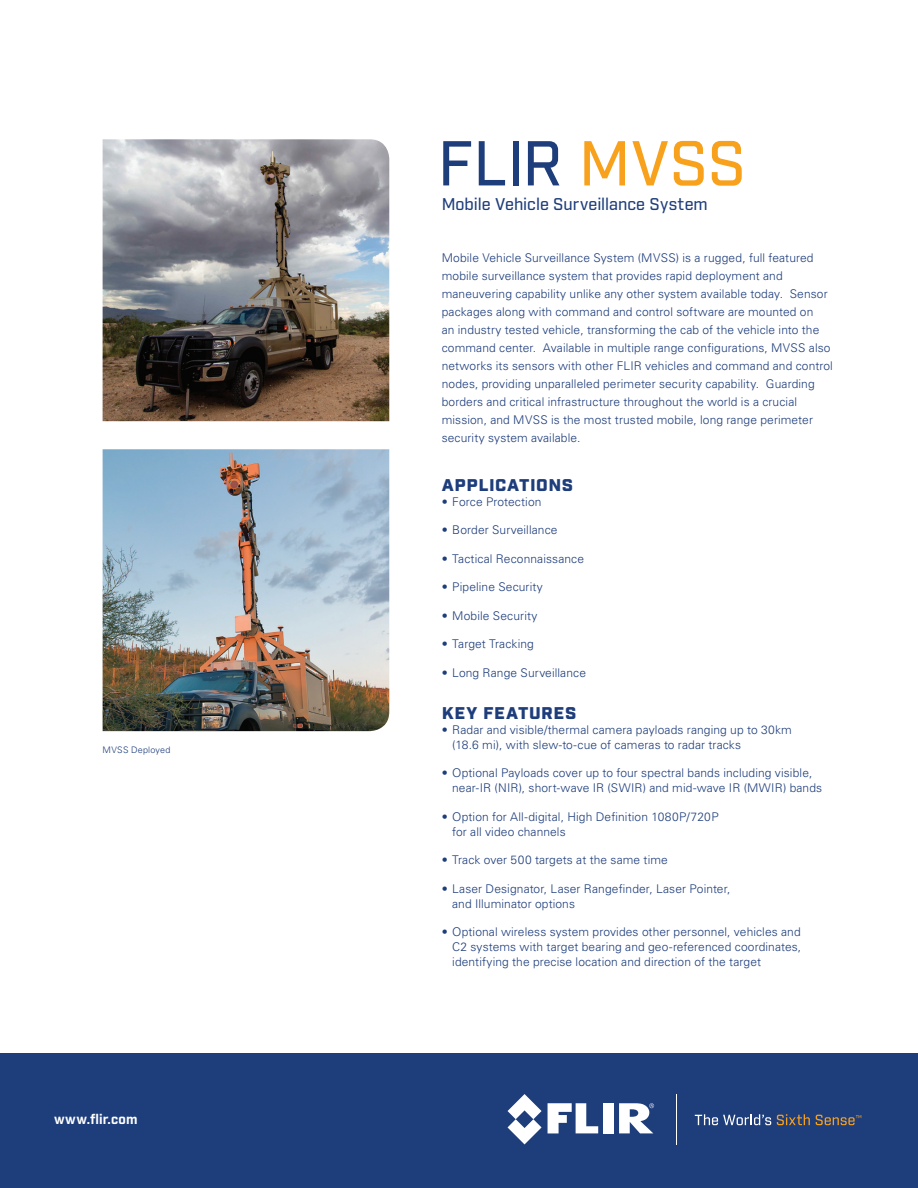
<style>
.page{position:relative;width:918px;height:1188px;background:#fff}
.page>*{position:absolute;margin:0;border:0;box-sizing:border-box;transform-origin:0 0}
.t1{font:500 61.5px "Industry";color:#1e3d7b}
.t2{font:500 16.5px "Industry";color:#1e3d7b}
.t3{font:900 16.5px "Industry";letter-spacing:.035em;color:#1e3d7b;scale:1.1 1}
.t4{font:700 13.5px "Industry";letter-spacing:.015em;color:#fff}
.t5{font:300 12px/18px "Univers LT Std";letter-spacing:.01em;color:#1e3d7b}
.t6{font:300 9px "Univers LT Std";letter-spacing:.025em;color:#1e3d7b}
.s1{color:#f8a11c}
</style>
<div class="page">
<div style="left:0;top:1053px;width:918px;height:135px;background:#1e3d7b"></div>
<svg style="left:548px;top:1103px;width:50px;height:30px"></svg>
<div style="left:603px;top:1103px;width:11px;height:30px;background:#fff"></div>
<svg style="left:508px;top:1094px;width:34px;height:50px"></svg>
<svg style="left:619px;top:1103px;width:35px;height:30px"></svg>
<svg style="left:695px;top:1114px;width:76px;height:11px"></svg>
<svg style="left:777px;top:1114px;width:33px;height:11px"></svg>
<svg style="left:816px;top:1115px;width:45px;height:10px"></svg>
<hr style="left:676px;top:1094px;width:1px;height:50px;background:#fff">
<img style="left:103px;top:139px;width:286px;height:282px">
<img style="left:103px;top:449px;width:286px;height:282px">
<p class="t6" style="left:103px;top:744px;width:69px">MVSS Deployed</p>
<p class="t4" style="left:54px;top:1110px;width:85px">www.flir.com</p>
<h1 class="t1" style="left:438px;top:126px;width:310px">FLIR <span class="s1">MVSS</span></h1>
<h2 class="t2" style="left:442px;top:194px;width:267px">Mobile Vehicle Surveillance System</h2>
<p class="t5" style="left:442px;top:249px;width:393px">Mobile Vehicle Surveillance System (MVSS) is a rugged, full featured mobile surveillance system that provides rapid deployment and maneuvering capability unlike any other system available today. Sensor packages along with command and control software are mounted on<br>an industry tested vehicle, transforming the cab of the vehicle into the command center. Available in multiple range configurations, MVSS also networks its sensors with other FLIR vehicles and command and control nodes, providing unparalleled perimeter security capability. Guarding borders and critical infrastructure throughout the world is a crucial mission, and MVSS is the most trusted mobile, long range perimeter security system available.</p>
<h2 class="t3" style="left:442px;top:475px;width:121px">APPLICATIONS</h2>
<p class="t5" style="left:442px;top:492px;width:101px">• Force Protection</p>
<p class="t5" style="left:442px;top:521px;width:117px">• Border Surveillance</p>
<p class="t5" style="left:442px;top:549px;width:144px">• Tactical Reconnaissance</p>
<p class="t5" style="left:442px;top:578px;width:103px">• Pipeline Security</p>
<p class="t5" style="left:442px;top:606px;width:97px">• Mobile Security</p>
<p class="t5" style="left:442px;top:635px;width:94px">• Target Tracking</p>
<p class="t5" style="left:442px;top:663px;width:146px">• Long Range Surveillance</p>
<h2 class="t3" style="left:442px;top:703px;width:124px">KEY FEATURES</h2>
<p class="t5" style="left:452px;top:722px;width:341px;line-height:15px;text-indent:-10px">• Radar and visible/thermal camera payloads ranging up to 30km (18.6 mi), with slew-to-cue of cameras to radar tracks</p>
<p class="t5" style="left:452px;top:765px;width:372px;line-height:15px;text-indent:-10px">• Optional Payloads cover up to four spectral bands including visible, near-IR (NIR), short-wave IR (SWIR) and mid-wave IR (MWIR) bands</p>
<p class="t5" style="left:452px;top:809px;width:268px;line-height:15px;text-indent:-10px">• Option for All-digital, High Definition 1080P/720P for all video channels</p>
<p class="t5" style="left:442px;top:851px;width:228px">• Track over 500 targets at the same time</p>
<p class="t5" style="left:452px;top:881px;width:280px;line-height:15px;text-indent:-10px">• Laser Designator, Laser Rangefinder, Laser Pointer, and Illuminator options</p>
<p class="t5" style="left:452px;top:924px;width:351px;line-height:15px;text-align:justify;text-indent:-10px">• Optional wireless system provides other personnel, vehicles and C2 systems with target bearing and geo-referenced coordinates, identifying the precise location and direction of the target</p>
</div>
